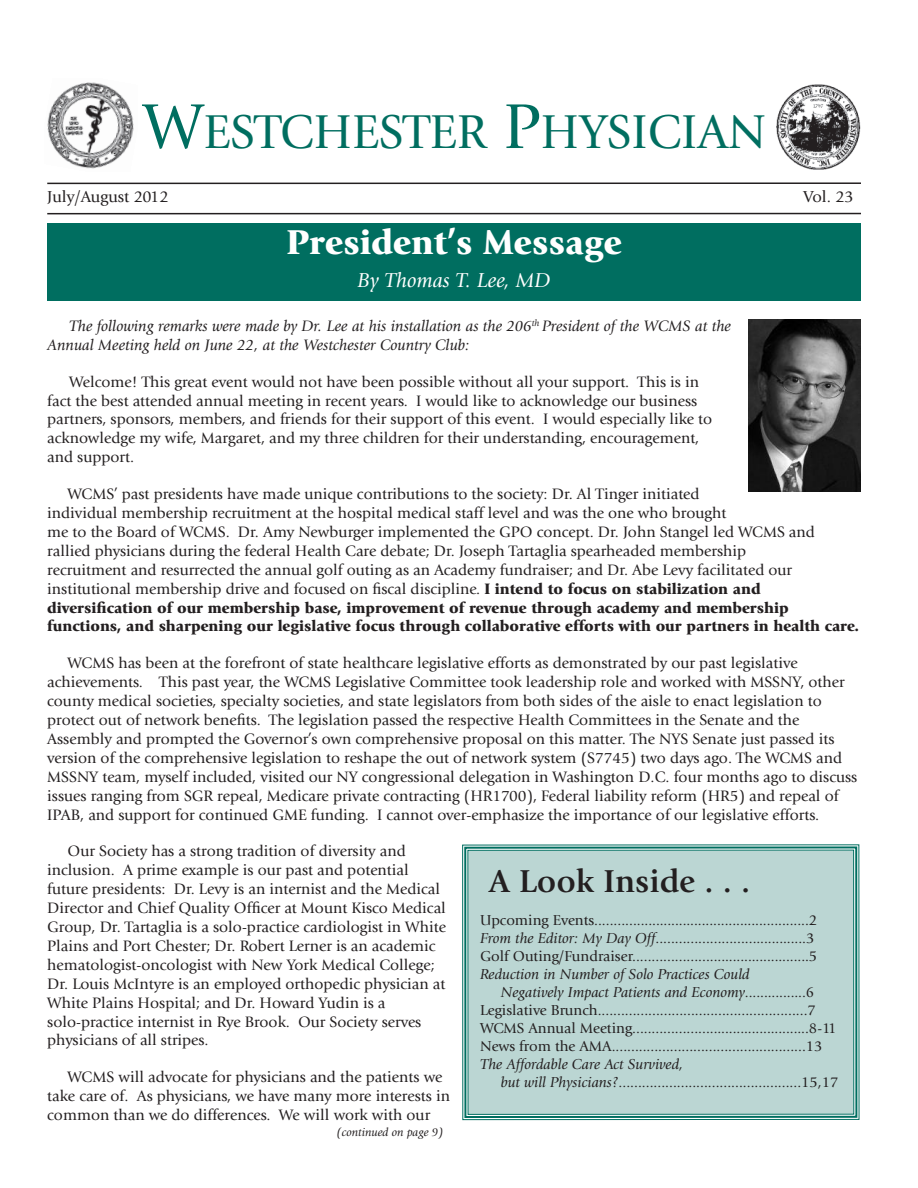
<style>
.page{position:relative;width:918px;height:1188px;background:#fff}
.page>*{position:absolute;margin:0;border:0;box-sizing:border-box;transform-origin:0 0}
.t1{font:49.5px "Giovanni Std";color:#006e60}
.t2{font:900 36px "Giovanni Std";color:#fff}
.t3{font:700 33px "Giovanni Std";color:#231f20}
.t4{font:italic 21px "Giovanni Std";color:#fff}
.t5{font:16.5px "Giovanni Std";color:#231f20}
.t6{font:15.75px/18.9px "Giovanni Std";color:#231f20}
.t7{font:italic 15.75px/18.9px "Giovanni Std";color:#231f20}
.t8{font:15px/18px "Giovanni Std";color:#231f20}
.t9{font:italic 15px "Giovanni Std";color:#231f20}
.t10{font:italic 12px "Giovanni Std";color:#231f20}
.s1{font-size:66px}
.s2{font-weight:900}
.s3{font-style:italic}
.s4{font-style:normal}
</style>
<div class="page">
<div style="left:468px;top:850px;width:385px;height:264px;background:#bbd6d3"></div>
<div style="left:462px;top:844px;width:397px;height:276px;border:1px solid #006e60"></div>
<div style="left:464px;top:846px;width:393px;height:272px;border:2px solid #006e60"></div>
<div style="left:468px;top:850px;width:386px;height:265px;border:1px solid #006e60"></div>
<img style="left:776px;top:85px;width:85px;height:84px">
<img style="left:47px;top:82px;width:87px;height:87px">
<hr style="left:47px;top:182px;width:814px;height:2px;background:#231f20">
<hr style="left:47px;top:213px;width:814px;height:1px;background:#231f20">
<div style="left:47px;top:223px;width:814px;height:77px;background:#006e60"></div>
<img style="left:748px;top:319px;width:113px;height:173px">
<h1 class="t1" style="left:143px;top:112px;width:624px"><span class="s1">W</span>ESTCHESTER <span class="s1">P</span>HYSICIAN</h1>
<p class="t5" style="left:47px;top:190px;width:123px">July/August 2012</p>
<p class="t5" style="left:804px;top:190px;width:52px">Vol. 23</p>
<h2 class="t2" style="left:286px;top:228px;width:337px">President’s Message</h2>
<h3 class="t4" style="left:358px;top:272px;width:194px">By Thomas T. Lee, MD</h3>
<p class="t7" style="left:47px;top:317px;width:685px;text-indent:22px">The following remarks were made by Dr. Lee at his installation as the 206<sup>th</sup> President of the WCMS at the<br>Annual Meeting held on June 22, at the Westchester Country Club:</p>
<p class="t6" style="left:47px;top:373px;width:666px;text-indent:22px">Welcome! This great event would not have been possible without all your support. This is in fact the best attended annual meeting in recent years. I would like to acknowledge our business partners, sponsors, members, and friends for their support of this event. I would especially like to acknowledge my wife, Margaret, and my three children for their understanding, encouragement, and support.</p>
<p class="t6" style="left:47px;top:486px;width:814px;text-indent:20px">WCMS’ past presidents have made unique contributions to the society: Dr. Al Tinger initiated<br>individual membership recruitment at the hospital medical staff level and was the one who brought<br>me to the Board of WCMS. Dr. Amy Newburger implemented the GPO concept. Dr. John Stangel led WCMS and rallied physicians during the federal Health Care debate; Dr. Joseph Tartaglia spearheaded membership<br>recruitment and resurrected the annual golf outing as an Academy fundraiser; and Dr. Abe Levy facilitated our institutional membership drive and focused on fiscal discipline. <span class="s2">I intend to focus on stabilization and diversification of our membership base, improvement of revenue through academy and membership functions, and sharpening our legislative focus through collaborative efforts with our partners in health care.</span></p>
<p class="t6" style="left:47px;top:655px;width:812px;text-indent:20px">WCMS has been at the forefront of state healthcare legislative efforts as demonstrated by our past legislative achievements. This past year, the WCMS Legislative Committee took leadership role and worked with MSSNY, other county medical societies, specialty societies, and state legislators from both sides of the aisle to enact legislation to protect out of network benefits. The legislation passed the respective Health Committees in the Senate and the Assembly and prompted the Governor’s own comprehensive proposal on this matter. The NYS Senate just passed its version of the comprehensive legislation to reshape the out of network system (S7745) two days ago. The WCMS and MSSNY team, myself included, visited our NY congressional delegation in Washington D.C. four months ago to discuss issues ranging from SGR repeal, Medicare private contracting (HR1700), Federal liability reform (HR5) and repeal of IPAB, and support for continued GME funding. I cannot over-emphasize the importance of our legislative efforts.</p>
<p class="t6" style="left:47px;top:843px;width:400px;text-indent:20px">Our Society has a strong tradition of diversity and inclusion. A prime example is our past and potential future presidents: Dr. Levy is an internist and the Medical Director and Chief Quality Officer at Mount Kisco Medical Group, Dr. Tartaglia is a solo-practice cardiologist in White Plains and Port Chester; Dr. Robert Lerner is an academic hematologist-oncologist with New York Medical College; Dr. Louis McIntyre is an employed orthopedic physician at White Plains Hospital; and Dr. Howard Yudin is a solo-practice internist in Rye Brook. Our Society serves physicians of all stripes.</p>
<p class="t6" style="left:47px;top:1069px;width:404px;text-indent:20px">WCMS will advocate for physicians and the patients we take care of. As physicians, we have many more interests in common than we do differences. We will work with our</p>
<p class="t10" style="left:337px;top:1127px;width:108px">(continued on page 9)</p>
<h3 class="t3" style="left:489px;top:868px;width:263px">A Look Inside . . .</h3>
<p class="t8" style="left:480px;top:912px;width:339px">Upcoming Events........................................................2<br><span class="s3">From the Editor: My Day Off</span>.......................................3<br>Golf Outing/Fundraiser..............................................5</p>
<p class="t9" style="left:480px;top:968px;width:271px">Reduction in Number of Solo Practices Could</p>
<p class="t9" style="left:501px;top:986px;width:315px">Negatively Impact Patients and Economy<span class="s4">................6</span></p>
<p class="t8" style="left:480px;top:1002px;width:337px">Legislative Brunch......................................................7</p>
<p class="t8" style="left:480px;top:1020px;width:358px">WCMS Annual Meeting..............................................8-11</p>
<p class="t8" style="left:480px;top:1038px;width:344px">News from the AMA..................................................13</p>
<p class="t8" style="left:501px;top:1056px;width:339px;text-indent:-21px"><span class="s3">The Affordable Care Act Survived,<br>but will Physicians?</span>...............................................15,17</p>
</div>
